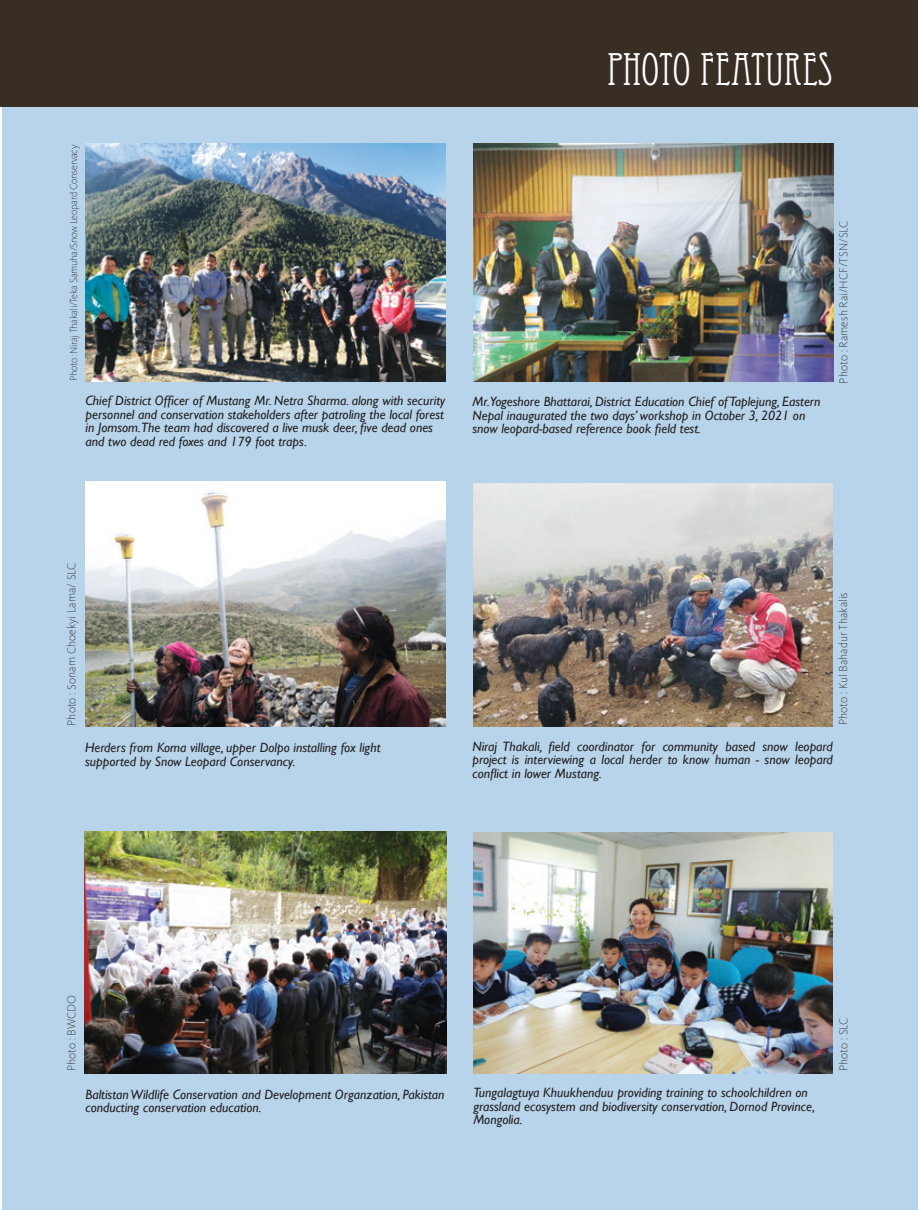
<style>
.page{position:relative;width:918px;height:1210px;background:#fff}
.page>*{position:absolute;margin:0;border:0;box-sizing:border-box;transform-origin:0 0}
.t1{font:45px "Eccentric Std";color:#fff}
.t2{font:italic 13.5px/13.5px "Gill Sans";color:#231f20}
.t3{font:200 12px "Kievit OT";color:#231f20}
.t4{font:200 10.5px "Kievit OT";letter-spacing:-.025em;color:#231f20}
</style>
<div class="page">
<div style="left:2px;top:93px;width:916px;height:1117px;background:#b7d4ea"></div>
<img style="left:85px;top:143px;width:360px;height:239px">
<div style="left:0;top:0;width:918px;height:106px;background:#382e24"></div>
<img style="left:474px;top:144px;width:359px;height:237px">
<img style="left:85px;top:481px;width:361px;height:245px">
<img style="left:473px;top:483px;width:360px;height:243px">
<img style="left:85px;top:832px;width:362px;height:241px">
<img style="left:474px;top:832px;width:359px;height:242px">
<p class="t4" style="left:68px;top:381px;width:238px;rotate:-90deg">Photo :Niraj Thakali/Teka Samuha/Snow Leopard Conservacy</p>
<p class="t2" style="left:86px;top:394px;width:361px">Chief District Officer of Mustang Mr. Netra Sharma. along with security personnel and conservation stakeholders after patroling the local forest in Jomsom.The team had discovered a live musk deer, five dead ones and two dead red foxes and 179 foot traps.</p>
<h1 class="t1" style="left:607px;top:43px;width:227px">PHOTO FEATURES</h1>
<p class="t2" style="left:472px;top:395px;width:350px">Mr.Yogeshore Bhattarai, District Education Chief of Taplejung, Eastern<br>Nepal inaugurated the two days’ workshop in October 3, 2021 on snow leopard-based reference book field test.</p>
<p class="t3" style="left:837px;top:383px;width:165px;rotate:-90deg">Photo : Ramesh Rai/HCF/TSN/SLC</p>
<p class="t3" style="left:65px;top:725px;width:165px;rotate:-90deg">Photo : Sonam Choekyi Lama/ SLC</p>
<p class="t3" style="left:837px;top:725px;width:135px;rotate:-90deg">Photo : Kul Bahadur Thakalis</p>
<p class="t2" style="left:85px;top:741px;width:297px">Herders from Koma village, upper Dolpo installing fox light supported by Snow Leopard Conservancy.</p>
<p class="t2" style="left:472px;top:740px;width:362px;text-align:justify">Niraj Thakali, field coordinator for community based snow leopard project is interviewing a local herder to know human - snow leopard conflict in lower Mustang.</p>
<p class="t3" style="left:65px;top:1071px;width:78px;rotate:-90deg">Photo : BWCDO</p>
<p class="t2" style="left:86px;top:1087px;width:361px">Baltistan Wildlife Conservation and Development Organzation, Pakistan conducting conservation education.</p>
<p class="t2" style="left:473px;top:1086px;width:343px">Tungalagtuya Khuukhenduu providing training to schoolchildren on grassland ecosystem and biodiversity conservation, Dornod Province,<br>Mongolia.</p>
<p class="t3" style="left:837px;top:1071px;width:55px;rotate:-90deg">Photo : SLC</p>
</div>
